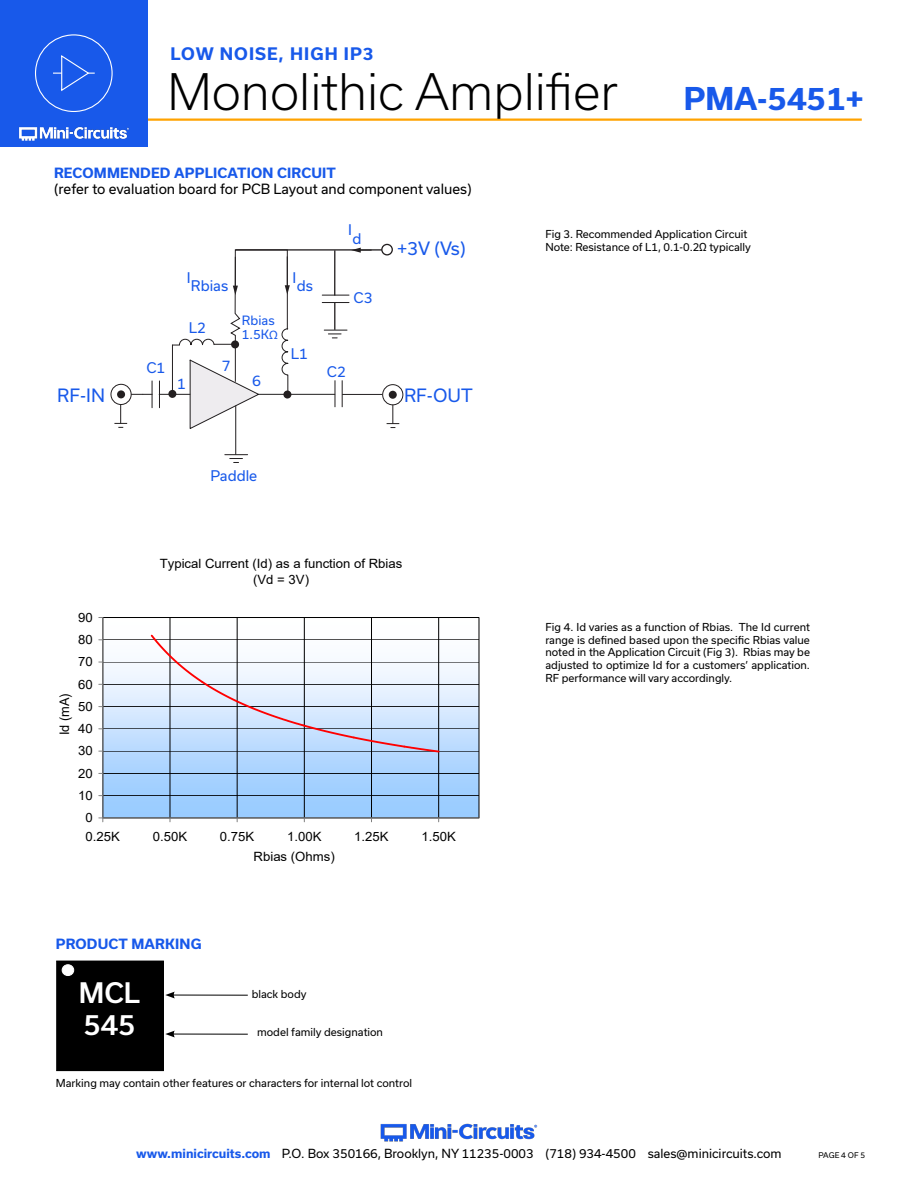
<style>
.page{position:relative;width:918px;height:1188px;background:#fff}
.page>*{position:absolute;margin:0;border:0;box-sizing:border-box;transform-origin:0 0}
.t1{font:300 48px "Usual";color:#000}
.t2{font:700 30px "Usual";color:#1859ea}
.t3{font:500 27px "Usual";color:#fff}
.t4{font:17.55px "Usual";color:#1859ea}
.t5{font:700 16.5px "Usual";letter-spacing:.065em;color:#1859ea}
.t6{font:14.1px "Usual";color:#1859ea}
.Regular_Copy{font:13.5px "Usual";color:#000}
.Blue_Headers{font:700 13.5px "Usual";letter-spacing:.015em;color:#1859ea}
.t7{font:13.2px "Arial";color:#000}
.t8{font:12.75px/15.3px "Arial";color:#000;text-align:center}
.t9{font:12.3px/14.1px "Usual";color:#1859ea}
.t10{font:12px "Usual";color:#000}
.Figure_text{font:10.5px/12.6px "Usual";color:#000;text-align:justify}
.Product_Marking_Copy{font:10.5px "Usual";color:#000}
.t11{font:7.5px "Usual";color:#000}
.s1{font-family:"Myriad Pro"}
.s2{font-weight:700;color:#1859ea}
</style>
<div class="page">
<hr style="left:129px;top:118px;width:733px;height:3px;background:#ffa300">
<div style="left:0;top:0;width:147px;height:147px;background:#1859ea"></div>
<img style="left:19px;top:126px;width:110px;height:15px">
<div style="left:35px;top:34px;width:78px;height:78px;border:1px solid #fff;border-radius:50%"></div>
<svg style="left:53px;top:55px;width:42px;height:37px"></svg>
<img style="left:380px;top:1123px;width:158px;height:19px">
<hr style="left:259px;top:394px;width:76px;height:1px;background:#211e1f">
<svg style="left:159px;top:381px;width:1px;height:27px"></svg>
<hr style="left:159px;top:394px;width:31px;height:1px;background:#211e1f">
<hr style="left:235px;top:406px;width:1px;height:49px;background:#211e1f">
<svg style="left:225px;top:454px;width:23px;height:9px"></svg>
<svg style="left:322px;top:295px;width:27px;height:1px"></svg>
<svg style="left:335px;top:380px;width:1px;height:27px"></svg>
<svg style="left:342px;top:380px;width:1px;height:27px"></svg>
<svg style="left:322px;top:302px;width:27px;height:36px"></svg>
<hr style="left:342px;top:394px;width:40px;height:1px;background:#231f20">
<div style="left:382px;top:384px;width:21px;height:21px;border:1px solid #231f20;border-radius:50%"></div>
<div style="left:110px;top:384px;width:22px;height:21px;border:1px solid #231f20;border-radius:50%"></div>
<svg style="left:114px;top:381px;width:39px;height:47px"></svg>
<svg style="left:387px;top:405px;width:12px;height:23px"></svg>
<div style="left:381px;top:244px;width:12px;height:12px;border:1px solid #231f20;border-radius:50%"></div>
<hr style="left:334px;top:250px;width:1px;height:46px;background:#231f20">
<hr style="left:235px;top:249px;width:147px;height:2px;background:#231f20">
<div style="left:389px;top:391px;width:8px;height:8px;background:#231f20;border-radius:50%"></div>
<svg style="left:168px;top:390px;width:9px;height:8px"></svg>
<svg style="left:351px;top:248px;width:21px;height:5px"></svg>
<svg style="left:171px;top:249px;width:119px;height:181px"></svg>
<img style="left:105px;top:619px;width:372px;height:197px">
<hr style="left:103px;top:796px;width:376px;height:1px;background:#000">
<hr style="left:103px;top:773px;width:376px;height:1px;background:#000">
<hr style="left:103px;top:751px;width:376px;height:1px;background:#000">
<hr style="left:103px;top:729px;width:376px;height:1px;background:#000">
<hr style="left:103px;top:707px;width:376px;height:1px;background:#000">
<hr style="left:103px;top:684px;width:376px;height:1px;background:#000">
<hr style="left:103px;top:662px;width:376px;height:1px;background:#000">
<hr style="left:103px;top:640px;width:376px;height:1px;background:#000">
<hr style="left:170px;top:618px;width:1px;height:200px;background:#000">
<hr style="left:237px;top:618px;width:1px;height:200px;background:#000">
<hr style="left:304px;top:618px;width:1px;height:200px;background:#000">
<hr style="left:371px;top:618px;width:1px;height:200px;background:#000">
<hr style="left:438px;top:618px;width:1px;height:200px;background:#000">
<div style="left:103px;top:617px;width:376px;height:201px;border:1px solid #000"></div>
<hr style="left:103px;top:618px;width:1px;height:200px;background:#808080">
<hr style="left:103px;top:818px;width:376px;height:1px;background:#808080">
<svg style="left:149px;top:633px;width:292px;height:121px"></svg>
<div style="left:57px;top:961px;width:106px;height:110px;background:#000"></div>
<div style="left:56px;top:961px;width:108px;height:110px;border:1px solid #000"></div>
<div style="left:62px;top:965px;width:12px;height:11px;background:#fff;border-radius:50%"></div>
<div style="left:62px;top:964px;width:12px;height:12px;border:1px solid #fff;border-radius:50%"></div>
<hr style="left:172px;top:995px;width:76px;height:1px;background:#000">
<svg style="left:165px;top:992px;width:10px;height:7px"></svg>
<hr style="left:172px;top:1034px;width:76px;height:1px;background:#000">
<svg style="left:165px;top:1031px;width:10px;height:7px"></svg>
<h3 class="t5" style="left:170px;top:45px;width:205px">LOW NOISE, HIGH IP3</h3>
<h1 class="t1" style="left:167px;top:64px;width:452px">Monolithic Amplifier</h1>
<p class="Blue_Headers" style="left:54px;top:165px;width:284px">RECOMMENDED APPLICATION CIRCUIT</p>
<p class="Regular_Copy" style="left:54px;top:181px;width:419px">(refer to evaluation board for PCB Layout and component values)</p>
<h2 class="t2" style="left:684px;top:81px;width:182px">PMA-5451+</h2>
<p class="t6" style="left:187px;top:269px;width:5px">I</p>
<p class="t6" style="left:191px;top:278px;width:39px">Rbias</p>
<p class="t6" style="left:189px;top:320px;width:19px">L2</p>
<p class="t9" style="left:242px;top:313px;width:37px">Rbias<br>1.5K<span class="s1">Ω</span></p>
<p class="t6" style="left:292px;top:269px;width:5px">I</p>
<p class="t6" style="left:297px;top:278px;width:18px">ds</p>
<p class="t6" style="left:348px;top:222px;width:5px">I</p>
<p class="t6" style="left:352px;top:230px;width:11px">d</p>
<p class="t6" style="left:354px;top:289px;width:20px">C3</p>
<p class="t4" style="left:397px;top:238px;width:70px">+3V (Vs)</p>
<p class="t6" style="left:291px;top:346px;width:19px">L1</p>
<p class="t6" style="left:222px;top:358px;width:10px">7</p>
<p class="t6" style="left:146px;top:360px;width:20px">C1</p>
<p class="t6" style="left:327px;top:364px;width:20px">C2</p>
<p class="t6" style="left:252px;top:372px;width:10px">6</p>
<p class="t6" style="left:177px;top:375px;width:10px">1</p>
<p class="t4" style="left:57px;top:385px;width:49px">RF-IN</p>
<p class="t4" style="left:404px;top:385px;width:70px">RF-OUT</p>
<p class="t6" style="left:210px;top:468px;width:48px">Paddle</p>
<p class="t8" style="left:78px;top:610px;width:16px">90</p>
<p class="t8" style="left:78px;top:632px;width:16px">80</p>
<p class="t8" style="left:78px;top:654px;width:16px">70</p>
<p class="t8" style="left:78px;top:676px;width:16px">60</p>
<p class="t7" style="left:55px;top:735px;width:43px;rotate:-90deg">Id (mA)</p>
<p class="t8" style="left:78px;top:699px;width:16px">50</p>
<p class="t8" style="left:78px;top:721px;width:16px">40</p>
<p class="t8" style="left:78px;top:743px;width:16px">30</p>
<p class="t8" style="left:78px;top:765px;width:16px">20</p>
<p class="t8" style="left:78px;top:788px;width:16px">10</p>
<p class="t8" style="left:86px;top:810px;width:9px">0</p>
<p class="t8" style="left:160px;top:556px;width:244px">Typical Current (Id) as a function of Rbias (Vd = 3V)</p>
<p class="t8" style="left:86px;top:828px;width:36px">0.25K</p>
<p class="t8" style="left:153px;top:828px;width:36px">0.50K</p>
<p class="t8" style="left:220px;top:828px;width:36px">0.75K</p>
<p class="t8" style="left:287px;top:828px;width:36px">1.00K</p>
<p class="t8" style="left:354px;top:828px;width:36px">1.25K</p>
<p class="t8" style="left:421px;top:828px;width:36px">1.50K</p>
<p class="t8" style="left:254px;top:848px;width:83px">Rbias (Ohms)</p>
<p class="Blue_Headers" style="left:56px;top:936px;width:147px">PRODUCT MARKING</p>
<p class="t3" style="left:79px;top:977px;width:63px">MCL</p>
<p class="t3" style="left:84px;top:1010px;width:54px">545</p>
<p class="Product_Marking_Copy" style="left:252px;top:988px;width:56px">black body</p>
<p class="Product_Marking_Copy" style="left:257px;top:1026px;width:128px">model family designation</p>
<p class="Product_Marking_Copy" style="left:56px;top:1077px;width:358px">Marking may contain other features or characters for internal lot control</p>
<p class="Figure_text" style="left:545px;top:228px;width:204px">Fig 3. Recommended Application Circuit</p>
<p class="Figure_text" style="left:545px;top:241px;width:207px">Note: Resistance of L1, 0.1-0.2Ω typically</p>
<p class="Figure_text" style="left:545px;top:621px;width:266px">Fig 4. Id varies as a function of Rbias. The Id current range is defined based upon the specific Rbias value noted in the Application Circuit (Fig 3). Rbias may be adjusted to optimize Id for a customers’ application.<br>RF performance will vary accordingly.</p>
<p class="t10" style="left:136px;top:1146px;width:647px"><span class="s2">www.minicircuits.com</span> P.O. Box 350166, Brooklyn, NY 11235-0003 (718) 934-4500 sales@minicircuits.com</p>
<p class="t11" style="left:819px;top:1151px;width:48px">PAGE 4 OF 5</p>
</div>
